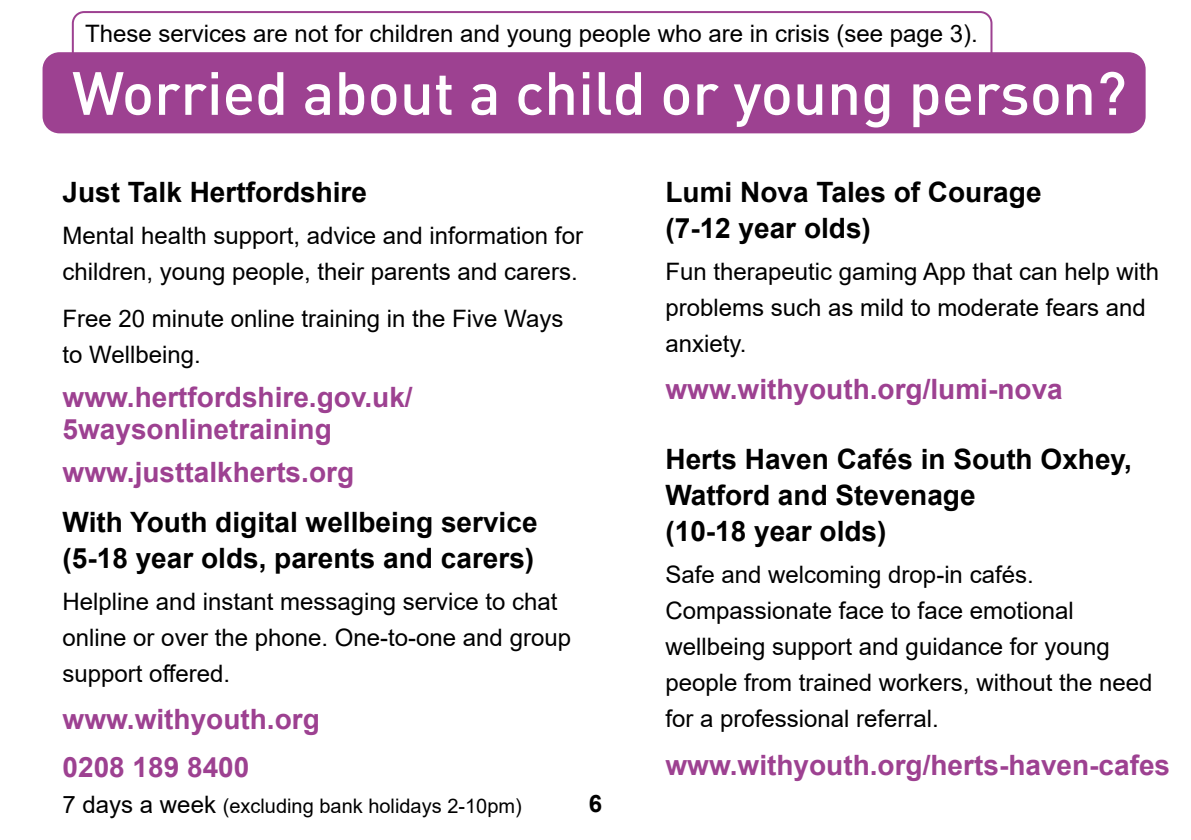
<style>
.page{position:relative;width:1191px;height:840px;background:#fff}
.page>*{position:absolute;margin:0;border:0;box-sizing:border-box;transform-origin:0 0}
.Heading_1{font:500 60px "DIN";color:#fff}
.heading_2{font:700 28px/36px "Arial";color:#000}
.body_text{font:700 28px/32px "Arial";color:#9d4191}
.body_text-2{font:24px/36px "Arial";color:#000}
.t1{font:700 24px "Arial";color:#000}
.body_text-3{font:20px "Arial";color:#000}
.s1{font-size:24px}
</style>
<div class="page">
<div style="left:43px;top:52px;width:1102px;height:81px;background:#9d4191;border-radius:17px"></div>
<div style="left:72px;top:11px;width:920px;height:61px;border:2px solid #9d4191;border-radius:11px"></div>
<p class="body_text-2" style="left:85px;top:15px;width:894px">These services are not for children and young people who are in crisis (see page 3).</p>
<p class="Heading_1" style="left:72px;top:55px;width:1056px">Worried about a child or young person?</p>
<p class="heading_2" style="left:63px;top:174px;width:306px">Just Talk Hertfordshire</p>
<p class="body_text-2" style="left:63px;top:217px;width:522px">Mental health support, advice and information for children, young people, their parents and carers.</p>
<p class="body_text-2" style="left:63px;top:300px;width:502px">Free 20 minute online training in the Five Ways to Wellbeing.</p>
<p class="body_text" style="left:63px;top:381px;width:352px">www.hertfordshire.gov.uk/<br>5waysonlinetraining</p>
<p class="body_text" style="left:63px;top:456px;width:293px">www.justtalkherts.org</p>
<p class="heading_2" style="left:63px;top:504px;width:476px">With Youth digital wellbeing service (5-18 year olds, parents and carers)</p>
<p class="body_text-2" style="left:63px;top:583px;width:510px">Helpline and instant messaging service to chat online or over the phone. One-to-one and group support offered.</p>
<p class="body_text" style="left:63px;top:703px;width:259px">www.withyouth.org</p>
<p class="body_text" style="left:63px;top:750px;width:188px">0208 189 8400</p>
<p class="body_text-3" style="left:63px;top:791px;width:461px"><span class="s1">7 days a week</span> (excluding bank holidays 2-10pm)</p>
<p class="t1" style="left:589px;top:786px;width:15px">6</p>
<p class="heading_2" style="left:665px;top:174px;width:377px">Lumi Nova Tales of Courage (7-12 year olds)</p>
<p class="body_text-2" style="left:665px;top:253px;width:495px">Fun therapeutic gaming App that can help with problems such as mild to moderate fears and anxiety.</p>
<p class="body_text" style="left:665px;top:373px;width:399px">www.withyouth.org/lumi-nova</p>
<p class="heading_2" style="left:665px;top:441px;width:468px">Herts Haven Cafés in South Oxhey,<br>Watford and Stevenage<br>(10-18 year olds)</p>
<p class="body_text-2" style="left:665px;top:556px;width:488px">Safe and welcoming drop-in cafés.<br>Compassionate face to face emotional wellbeing support and guidance for young people from trained workers, without the need for a professional referral.</p>
<p class="body_text" style="left:665px;top:748px;width:506px">www.withyouth.org/herts-haven-cafes</p>
</div>
